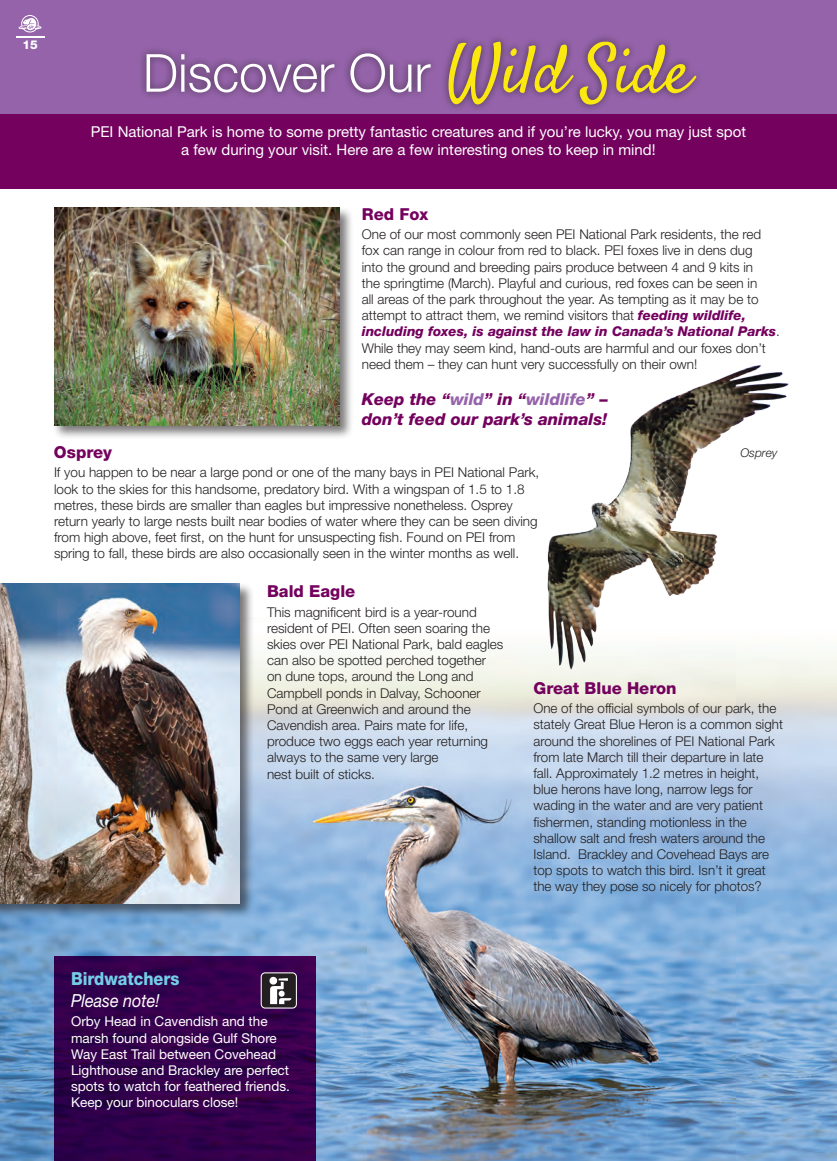
<style>
.page{position:relative;width:837px;height:1161px;background:#fff}
.page>*{position:absolute;margin:0;border:0;box-sizing:border-box;transform-origin:0 0}
.t1{font:300 52.5px "Helvetica Neue LT Std";color:#fff}
.t2{font:800 18px "Helvetica Neue LT Std";color:#73cfe6;scale:.9 1}
.t3{font:italic 18px "Helvetica Neue LT Std";color:#fff;scale:.9 1}
.t4{font:italic 800 16.5px "Helvetica Neue LT Std";color:#74015e}
.t5{font:800 16.5px "Helvetica Neue LT Std";color:#74015e}
.t6{font:15px "Helvetica Neue LT Std";color:#fff}
.t7{font:300 13.5px/16.2px "Helvetica Neue LT Std";color:#231f20}
.t8{font:13.5px/16.2px "Helvetica Neue LT Std";color:#fff}
.t9{font:800 12.15px "Helvetica Neue LT Std";color:#fff}
.t10{font:italic 300 12px "Helvetica Neue LT Std";color:#231f20}
.s1{font-family:"Satisfy";font-weight:400;font-size:67.5px;color:#fbe811}
.s2{font-weight:800;font-style:italic;color:#74015e}
.s3{color:#9563aa}
</style>
<div class="page">
<div style="left:0;top:0;width:837px;height:164px;background:#9563aa"></div>
<div style="left:0;top:114px;width:837px;height:74px;background:#74015e"></div>
<img style="left:0;top:652px;width:837px;height:509px">
<div style="left:139px;top:34px;width:565px;height:78px;background:#231f20;opacity:.7"></div>
<div style="left:0;top:582px;width:255px;height:336px;background:#231f20;opacity:.6"></div>
<img style="left:0;top:584px;width:240px;height:319px">
<div style="left:52px;top:206px;width:302px;height:233px;background:#231f20;opacity:.6"></div>
<img style="left:54px;top:208px;width:285px;height:217px">
<img style="left:541px;top:365px;width:251px;height:311px">
<svg style="left:16px;top:15px;width:29px;height:23px"></svg>
<hr style="left:836px;top:722px;width:1px;height:439px;background:#2b8331">
<svg style="left:54px;top:957px;width:261px;height:204px;background:#32004b"></svg>
<div style="left:261px;top:973px;width:35px;height:35px;background:#231f20;border-radius:4px"></div>
<div style="left:261px;top:972px;width:36px;height:37px;border:1px solid #fff;border-radius:4px"></div>
<svg style="left:269px;top:976px;width:22px;height:28px"></svg>
<p class="t9" style="left:22px;top:38px;width:17px">15</p>
<p class="t1" style="left:143px;top:41px;width:550px">Discover Our <span class="s1">Wild Side</span></p>
<p class="t6" style="left:91px;top:122px;width:657px">PEI National Park is home to some pretty fantastic creatures and if you’re lucky, you may just spot</p>
<p class="t6" style="left:181px;top:140px;width:476px">a few during your visit. Here are a few interesting ones to keep in mind!</p>
<p class="t5" style="left:362px;top:204px;width:68px">Red Fox</p>
<p class="t7" style="left:362px;top:226px;width:420px">One of our most commonly seen PEI National Park residents, the red fox can range in colour from red to black. PEI foxes live in dens dug<br>into the ground and breeding pairs produce between 4 and 9 kits in<br>the springtime (March). Playful and curious, red foxes can be seen in<br>all areas of the park throughout the year. As tempting as it may be to attempt to attract them, we remind visitors that <span class="s2">feeding wildlife, including foxes, is against the law in Canada’s National Parks</span>.<br>While they may seem kind, hand-outs are harmful and our foxes don’t need them – they can hunt very successfully on their own!</p>
<p class="t4" style="left:362px;top:389px;width:247px">Keep the “<span class="s3">wild</span>” in “<span class="s3">wildlife</span>” –</p>
<p class="t4" style="left:362px;top:409px;width:247px">don’t feed our park’s animals!</p>
<p class="t5" style="left:54px;top:442px;width:60px">Osprey</p>
<p class="t7" style="left:54px;top:464px;width:487px">If you happen to be near a large pond or one of the many bays in PEI National Park, look to the skies for this handsome, predatory bird. With a wingspan of 1.5 to 1.8 metres, these birds are smaller than eagles but impressive nonetheless. Osprey return yearly to large nests built near bodies of water where they can be seen diving from high above, feet first, on the hunt for unsuspecting fish. Found on PEI from spring to fall, these birds are also occasionally seen in the winter months as well.</p>
<p class="t5" style="left:267px;top:581px;width:90px">Bald Eagle</p>
<p class="t7" style="left:267px;top:603px;width:238px">This magnificent bird is a year-round resident of PEI. Often seen soaring the skies over PEI National Park, bald eagles can also be spotted perched together on dune tops, around the Long and Campbell ponds in Dalvay, Schooner Pond at Greenwich and around the Cavendish area. Pairs mate for life, produce two eggs each year returning always to the same very large</p>
<p class="t7" style="left:267px;top:765px;width:109px">nest built of sticks.</p>
<p class="t10" style="left:740px;top:445px;width:39px">Osprey</p>
<p class="t5" style="left:534px;top:678px;width:145px">Great Blue Heron</p>
<p class="t7" style="left:534px;top:700px;width:251px">One of the official symbols of our park, the stately Great Blue Heron is a common sight around the shorelines of PEI National Park from late March till their departure in late fall. Approximately 1.2 metres in height, blue herons have long, narrow legs for wading in the water and are very patient fishermen, standing motionless in the shallow salt and fresh waters around the Island. Brackley and Covehead Bays are top spots to watch this bird. Isn’t it great the way they pose so nicely for photos?</p>
<p class="t2" style="left:71px;top:968px;width:122px">Birdwatchers</p>
<p class="t3" style="left:71px;top:990px;width:100px">Please note!</p>
<p class="t8" style="left:71px;top:1013px;width:220px">Orby Head in Cavendish and the marsh found alongside Gulf Shore<br>Way East Trail between Covehead<br>Lighthouse and Brackley are perfect spots to watch for feathered friends.<br>Keep your binoculars close!</p>
</div>
